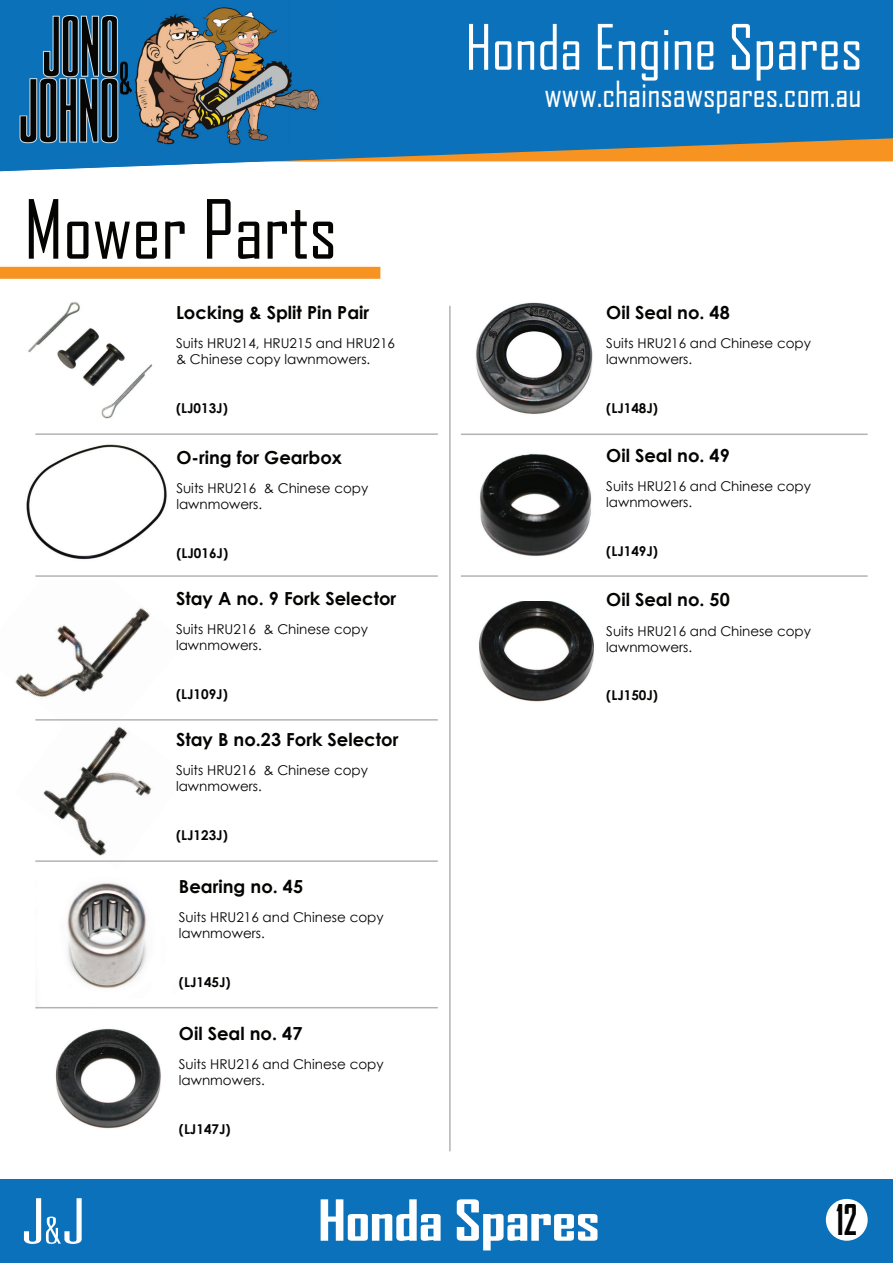
<style>
.page{position:relative;width:893px;height:1263px;background:#fff}
.page>*{position:absolute;margin:0;border:0;box-sizing:border-box;transform-origin:0 0}
.t1{font:78px "Agency FB";color:#040503}
.t2{font:63px "Universal Accreditation";color:#fff;scale:1.76 1}
.t3{font:60px "Agency FB";color:#fff}
.t4{font:700 condensed 54.15px "Agency FB";color:#fff;scale:1.44 1}
.t5{font:700 condensed 40.5px "Agency FB";color:#040503}
.t6{font:34.5px "Agency FB";color:#fff}
.t7{font:700 18px "Century Gothic";color:#040503}
.t8{font:13.5px/16.2px "Century Gothic";color:#040503}
.t9{font:700 13.5px "Century Gothic";color:#040503}
.s1{font-size:37.5px}
</style>
<div class="page">
<img style="left:478px;top:601px;width:116px;height:101px">
<img style="left:480px;top:453px;width:112px;height:103px">
<img style="left:449px;top:302px;width:144px;height:112px">
<img style="left:35px;top:1008px;width:148px;height:121px">
<img style="left:36px;top:883px;width:111px;height:124px">
<img style="left:43px;top:750px;width:109px;height:106px">
<img style="left:15px;top:608px;width:135px;height:142px">
<img style="left:26px;top:444px;width:141px;height:116px">
<img style="left:28px;top:302px;width:125px;height:117px">
<svg style="left:337px;top:0;width:556px;height:162px;background:#1d74ae"></svg>
<img style="left:48px;top:0;width:99px;height:144px">
<img style="left:147px;top:0;width:142px;height:144px">
<img style="left:289px;top:0;width:48px;height:144px">
<img style="left:0;top:0;width:84px;height:43px">
<svg style="left:318px;top:0;width:19px;height:1px"></svg>
<img style="left:0;top:43px;width:48px;height:128px">
<img style="left:48px;top:144px;width:289px;height:25px">
<div style="left:0;top:267px;width:380px;height:12px;background:#f79321"></div>
<hr style="left:449px;top:306px;width:2px;height:845px;background:#b3b3b3">
<hr style="left:461px;top:433px;width:407px;height:2px;background:#b3b3b3">
<hr style="left:461px;top:575px;width:407px;height:2px;background:#b3b3b3">
<hr style="left:35px;top:433px;width:403px;height:2px;background:#b3b3b3">
<hr style="left:35px;top:575px;width:403px;height:2px;background:#b3b3b3">
<hr style="left:35px;top:719px;width:403px;height:2px;background:#b3b3b3">
<hr style="left:35px;top:860px;width:403px;height:2px;background:#b3b3b3">
<hr style="left:35px;top:1007px;width:403px;height:1px;background:#b3b3b3">
<div style="left:0;top:1180px;width:893px;height:83px;background:#0a71ba"></div>
<div style="left:826px;top:1199px;width:42px;height:42px;background:#fff;border-radius:50%"></div>
<h1 class="t1" style="left:24px;top:182px;width:315px">Mower Parts</h1>
<h3 class="t7" style="left:176px;top:299px;width:195px">Locking &amp; Split Pin Pair</h3>
<p class="t8" style="left:176px;top:335px;width:220px">Suits HRU214, HRU215 and HRU216 &amp; Chinese copy lawnmowers.</p>
<p class="t9" style="left:176px;top:398px;width:53px">(LJ013J)</p>
<h3 class="t7" style="left:176px;top:444px;width:167px">O-ring for Gearbox</h3>
<p class="t8" style="left:176px;top:480px;width:194px">Suits HRU216 &amp; Chinese copy lawnmowers.</p>
<p class="t9" style="left:176px;top:543px;width:53px">(LJ016J)</p>
<h3 class="t7" style="left:176px;top:585px;width:222px">Stay A no. 9 Fork Selector</h3>
<p class="t8" style="left:176px;top:621px;width:194px">Suits HRU216 &amp; Chinese copy lawnmowers.</p>
<p class="t9" style="left:176px;top:684px;width:53px">(LJ109J)</p>
<h3 class="t7" style="left:176px;top:725px;width:224px">Stay B no.23 Fork Selector</h3>
<p class="t8" style="left:176px;top:762px;width:194px">Suits HRU216 &amp; Chinese copy lawnmowers.</p>
<p class="t9" style="left:176px;top:824px;width:53px">(LJ123J)</p>
<h3 class="t7" style="left:179px;top:873px;width:126px">Bearing no. 45</h3>
<p class="t8" style="left:179px;top:909px;width:206px">Suits HRU216 and Chinese copy lawnmowers.</p>
<p class="t9" style="left:179px;top:972px;width:53px">(LJ145J)</p>
<h3 class="t7" style="left:179px;top:1020px;width:125px">Oil Seal no. 47</h3>
<p class="t8" style="left:179px;top:1056px;width:206px">Suits HRU216 and Chinese copy lawnmowers.</p>
<p class="t9" style="left:179px;top:1119px;width:53px">(LJ147J)</p>
<h3 class="t3" style="left:465px;top:11px;width:399px">Honda Engine Spares</h3>
<h3 class="t6" style="left:544px;top:73px;width:318px">www.chainsawspares.com.au</h3>
<h3 class="t7" style="left:606px;top:298px;width:125px">Oil Seal no. 48</h3>
<p class="t8" style="left:606px;top:334px;width:206px">Suits HRU216 and Chinese copy lawnmowers.</p>
<p class="t9" style="left:606px;top:397px;width:53px">(LJ148J)</p>
<h3 class="t7" style="left:606px;top:442px;width:125px">Oil Seal no. 49</h3>
<p class="t8" style="left:606px;top:478px;width:206px">Suits HRU216 and Chinese copy lawnmowers.</p>
<p class="t9" style="left:606px;top:541px;width:53px">(LJ149J)</p>
<h3 class="t7" style="left:606px;top:586px;width:125px">Oil Seal no. 50</h3>
<p class="t8" style="left:606px;top:622px;width:206px">Suits HRU216 and Chinese copy lawnmowers.</p>
<p class="t9" style="left:606px;top:685px;width:53px">(LJ150J)</p>
<h2 class="t2" style="left:24px;top:1193px;width:36px">J<span class="s1">&amp;</span>J</h2>
<h3 class="t4" style="left:318px;top:1191px;width:197px">Honda Spares</h3>
<h3 class="t5" style="left:836px;top:1198px;width:22px">12</h3>
</div>
